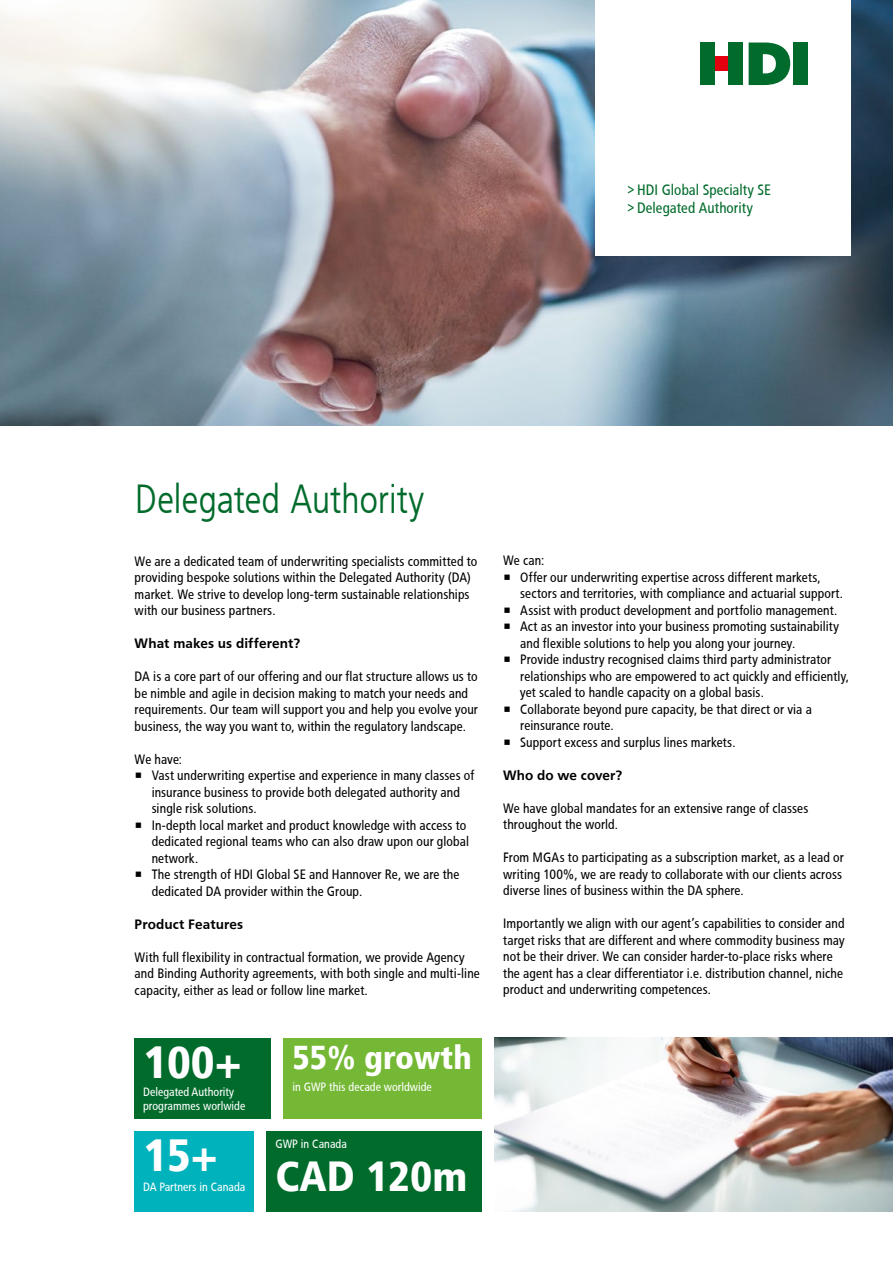
<style>
.page{position:relative;width:893px;height:1263px;background:#fff}
.page>*{position:absolute;margin:0;border:0;box-sizing:border-box;transform-origin:0 0}
.t1{font:45px "HDI Gerling Sans Cond Black";color:#fff}
.t2{font:42px "HDI Gerling Sans Cond Black";color:#fff}
.t3{font:40.5px "HDI Gerling Sans Cond Light";letter-spacing:-.01em;color:#006b2b}
.t4{font:33px "HDI Gerling Sans Cond Black";color:#fff}
.t5{font:15px/18px "HDI Gerling Sans Cond Regular";letter-spacing:.005em;color:#006b2b}
.t6{font:13.5px/16.5px "HDI Gerling Sans Cond Regular";letter-spacing:.01em;color:#000}
.t7{font:13.5px "HDI Gerling Sans Bold";letter-spacing:.01em;color:#000}
.t8{font:12px/13.5px "HDI Gerling Sans Cond Regular";color:#fff}
</style>
<div class="page">
<img style="left:0;top:0;width:893px;height:425px">
<div style="left:135px;top:1037px;width:136px;height:81px;background:#006b2b"></div>
<div style="left:267px;top:1131px;width:215px;height:81px;background:#006b2b"></div>
<div style="left:135px;top:1131px;width:119px;height:81px;background:#00b2bb"></div>
<div style="left:284px;top:1037px;width:198px;height:81px;background:#75b836"></div>
<img style="left:495px;top:1037px;width:398px;height:175px">
<div style="left:595px;top:0;width:255px;height:255px;background:#fff"></div>
<svg style="left:749px;top:43px;width:41px;height:42px"></svg>
<div style="left:794px;top:43px;width:14px;height:42px;background:#006b2b"></div>
<div style="left:715px;top:57px;width:14px;height:14px;background:#e3000f"></div>
<div style="left:729px;top:43px;width:14px;height:42px;background:#006b2b"></div>
<div style="left:700px;top:43px;width:15px;height:42px;background:#006b2b"></div>
<p class="t5" style="left:626px;top:181px;width:146px">&gt;HDI Global Specialty SE &gt;Delegated Authority</p>
<h3 class="t3" style="left:135px;top:476px;width:291px">Delegated Authority</h3>
<p class="t6" style="left:135px;top:553px;width:344px">We are a dedicated team of underwriting specialists committed to providing bespoke solutions within the Delegated Authority (DA) market. We strive to develop long-term sustainable relationships with our business partners.</p>
<p class="t7" style="left:135px;top:635px;width:167px">What makes us different?</p>
<p class="t6" style="left:135px;top:668px;width:345px">DA is a core part of our offering and our flat structure allows us to be nimble and agile in decision making to match your needs and requirements. Our team will support you and help you evolve your business, the way you want to, within the regulatory landscape.</p>
<p class="t6" style="left:135px;top:751px;width:49px">We have:</p>
<p class="t6" style="left:152px;top:767px;width:324px;text-indent:-17px">• Vast underwriting expertise and experience in many classes of insurance business to provide both delegated authority and single risk solutions.</p>
<p class="t6" style="left:152px;top:817px;width:319px;text-indent:-17px">• In-depth local market and product knowledge with access to dedicated regional teams who can also draw upon our global network.</p>
<p class="t6" style="left:152px;top:866px;width:309px;text-indent:-17px">• The strength of HDI Global SE and Hannover Re, we are the dedicated DA provider within the Group.</p>
<p class="t7" style="left:135px;top:916px;width:110px">Product Features</p>
<p class="t6" style="left:135px;top:949px;width:347px">With full flexibility in contractual formation, we provide Agency and Binding Authority agreements, with both single and multi-line capacity, either as lead or follow line market.</p>
<h1 class="t1" style="left:143px;top:1035px;width:100px">100+</h1>
<p class="t8" style="left:143px;top:1085px;width:104px">Delegated Authority programmes worlwide</p>
<h1 class="t1" style="left:143px;top:1128px;width:76px">15+</h1>
<p class="t8" style="left:143px;top:1180px;width:104px">DA Partners in Canada</p>
<h3 class="t4" style="left:292px;top:1038px;width:181px">55% growth</h3>
<p class="t8" style="left:292px;top:1080px;width:141px">in GWP this decade worldwide</p>
<p class="t8" style="left:275px;top:1137px;width:73px">GWP in Canada</p>
<h2 class="t2" style="left:275px;top:1151px;width:194px">CAD 120m</h2>
<p class="t6" style="left:503px;top:553px;width:43px">We can:</p>
<p class="t6" style="left:520px;top:569px;width:324px;text-indent:-17px">• Offer our underwriting expertise across different markets, sectors and territories, with compliance and actuarial support.</p>
<p class="t6" style="left:503px;top:602px;width:336px">• Assist with product development and portfolio management.</p>
<p class="t6" style="left:520px;top:619px;width:320px;text-indent:-17px">• Act as an investor into your business promoting sustainability and flexible solutions to help you along your journey.</p>
<p class="t6" style="left:520px;top:652px;width:330px;text-indent:-17px">• Provide industry recognised claims third party administrator relationships who are empowered to act quickly and efficiently, yet scaled to handle capacity on a global basis.</p>
<p class="t6" style="left:520px;top:701px;width:293px;text-indent:-17px">• Collaborate beyond pure capacity, be that direct or via a reinsurance route.</p>
<p class="t6" style="left:503px;top:734px;width:234px">• Support excess and surplus lines markets.</p>
<p class="t7" style="left:503px;top:767px;width:120px">Who do we cover?</p>
<p class="t6" style="left:503px;top:800px;width:307px">We have global mandates for an extensive range of classes throughout the world.</p>
<p class="t6" style="left:503px;top:850px;width:342px">From MGAs to participating as a subscription market, as a lead or writing 100%, we are ready to collaborate with our clients across diverse lines of business within the DA sphere.</p>
<p class="t6" style="left:503px;top:916px;width:343px">Importantly we align with our agent’s capabilities to consider and target risks that are different and where commodity business may not be their driver. We can consider harder-to-place risks where the agent has a clear differentiator i.e. distribution channel, niche product and underwriting competences.</p>
</div>
